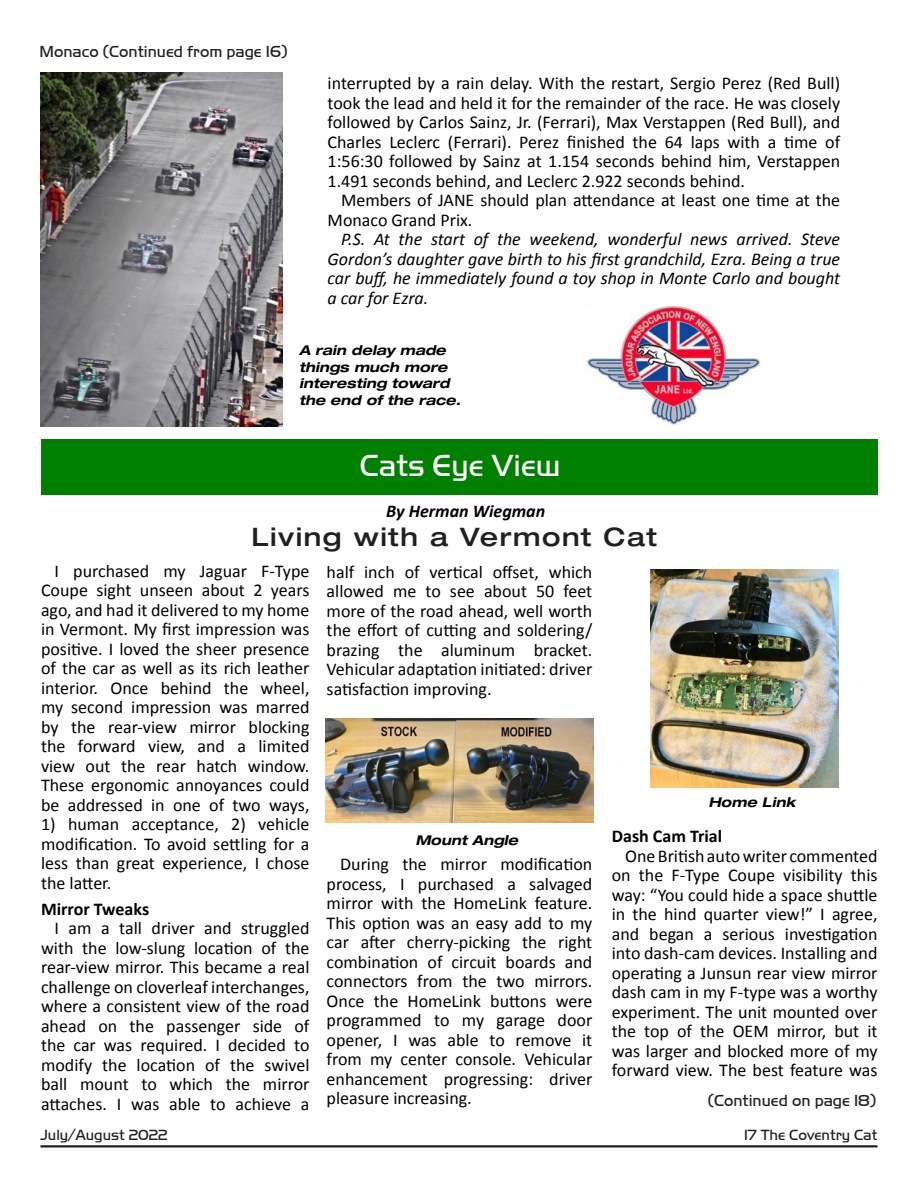
<style>
.page{position:relative;width:918px;height:1188px;background:#fff}
.page>*{position:absolute;margin:0;border:0;box-sizing:border-box;transform-origin:0 0}
.t1{font:31.5px "Handel Got D Ligh";color:#fff}
.Article_Text{font:500 expanded 25.5px "Helvetica Neue LT Std";letter-spacing:.06em;color:#231f20}
.Article_Text-2{font:18px/19.5px "Calibri";color:#000;text-align:justify}
.Article_Text-3{font:italic 18px/19.5px "Calibri";color:#000;text-align:justify}
.Article_Text-4{font:700 18px "Calibri";color:#000}
.t2{font:italic 700 18px "Calibri";color:#000}
.t3{font:16.5px "Handel Got D Ligh";color:#231f20}
.t4{font:15.3px "Handel Got D Ligh";color:#231f20}
.Article_Text-5{font:italic 700 expanded 13.5px/16.5px "Helvetica Neue LT Std";color:#000}
</style>
<div class="page">
<img style="left:40px;top:73px;width:243px;height:354px">
<img style="left:326px;top:718px;width:267px;height:105px">
<img style="left:650px;top:569px;width:188px;height:219px">
<hr style="left:40px;top:1145px;width:838px;height:3px;background:#231f20">
<div style="left:41px;top:440px;width:837px;height:55px;background:#008000"></div>
<img style="left:587px;top:305px;width:174px;height:120px">
<p class="t3" style="left:40px;top:42px;width:249px">Monaco (Continued from page 16)</p>
<p class="Article_Text-2" style="left:328px;top:73px;width:514px">interrupted by a rain delay. With the restart, Sergio Perez (Red Bull) took the lead and held it for the remainder of the race. He was closely followed by Carlos Sainz, Jr. (Ferrari), Max Verstappen (Red Bull), and Charles Leclerc (Ferrari). Perez finished the 64 laps with a time of 1:56:30 followed by Sainz at 1.154 seconds behind him, Verstappen 1.491 seconds behind, and Leclerc 2.922 seconds behind.</p>
<p class="Article_Text-2" style="left:328px;top:190px;width:514px;text-indent:14px">Members of JANE should plan attendance at least one time at the<br>Monaco Grand Prix.</p>
<p class="Article_Text-3" style="left:328px;top:229px;width:514px;text-indent:14px">P.S. At the start of the weekend, wonderful news arrived. Steve Gordon’s daughter gave birth to his first grandchild, Ezra. Being a true car buff, he immediately found a toy shop in Monte Carlo and bought a car for Ezra.</p>
<p class="Article_Text-5" style="left:299px;top:342px;width:163px">A rain delay made things much more interesting toward the end of the race.</p>
<p class="t1" style="left:360px;top:448px;width:202px">Cats Eye View</p>
<p class="t2" style="left:386px;top:500px;width:161px">By Herman Wiegman</p>
<p class="Article_Text" style="left:252px;top:521px;width:407px">Living with a Vermont Cat</p>
<p class="Article_Text-2" style="left:41px;top:560px;width:270px;text-indent:14px">I purchased my Jaguar F-Type Coupe sight unseen about 2 years ago, and had it delivered to my home in Vermont. My first impression was positive. I loved the sheer presence of the car as well as its rich leather interior. Once behind the wheel, my second impression was marred by the rear-view mirror blocking the forward view, and a limited view out the rear hatch window.<br>These ergonomic annoyances could be addressed in one of two ways,</p>
<p class="Article_Text-2" style="left:41px;top:814px;width:270px">1) human acceptance, 2) vehicle modification. To avoid settling for a less than great experience, I chose the latter.</p>
<p class="Article_Text-4" style="left:41px;top:898px;width:110px">Mirror Tweaks</p>
<p class="Article_Text-2" style="left:41px;top:918px;width:270px;text-indent:14px">I am a tall driver and struggled with the low-slung location of the rear-view mirror. This became a real challenge on cloverleaf interchanges, where a consistent view of the road ahead on the passenger side of the car was required. I decided to modify the location of the swivel ball mount to which the mirror attaches. I was able to achieve a</p>
<p class="Article_Text-2" style="left:327px;top:562px;width:267px">half inch of vertical offset, which allowed me to see about 50 feet more of the road ahead, well worth the effort of cutting and soldering/ brazing the aluminum bracket.<br>Vehicular adaptation initiated: driver satisfaction improving.</p>
<p class="Article_Text-5" style="left:415px;top:832px;width:104px">Mount Angle</p>
<p class="Article_Text-2" style="left:327px;top:854px;width:267px;text-indent:14px">During the mirror modification process, I purchased a salvaged mirror with the HomeLink feature.<br>This option was an easy add to my car after cherry-picking the right combination of circuit boards and connectors from the two mirrors.<br>Once the HomeLink buttons were programmed to my garage door opener, I was able to remove it from my center console. Vehicular enhancement progressing: driver pleasure increasing.</p>
<p class="Article_Text-5" style="left:708px;top:794px;width:88px">Home Link</p>
<p class="Article_Text-4" style="left:612px;top:825px;width:112px">Dash Cam Trial</p>
<p class="Article_Text-2" style="left:612px;top:845px;width:267px;text-indent:14px">One British auto writer commented on the F-Type Coupe visibility this way: “You could hide a space shuttle in the hind quarter view!” I agree, and began a serious investigation into dash-cam devices. Installing and operating a Junsun rear view mirror dash cam in my F-type was a worthy experiment. The unit mounted over the top of the OEM mirror, but it was larger and blocked more of my forward view. The best feature was</p>
<p class="t3" style="left:708px;top:1091px;width:170px">(Continued on page 18)</p>
<p class="t4" style="left:40px;top:1126px;width:129px">July/August 2022</p>
<p class="t4" style="left:744px;top:1126px;width:135px">17 The Coventry Cat</p>
</div>
